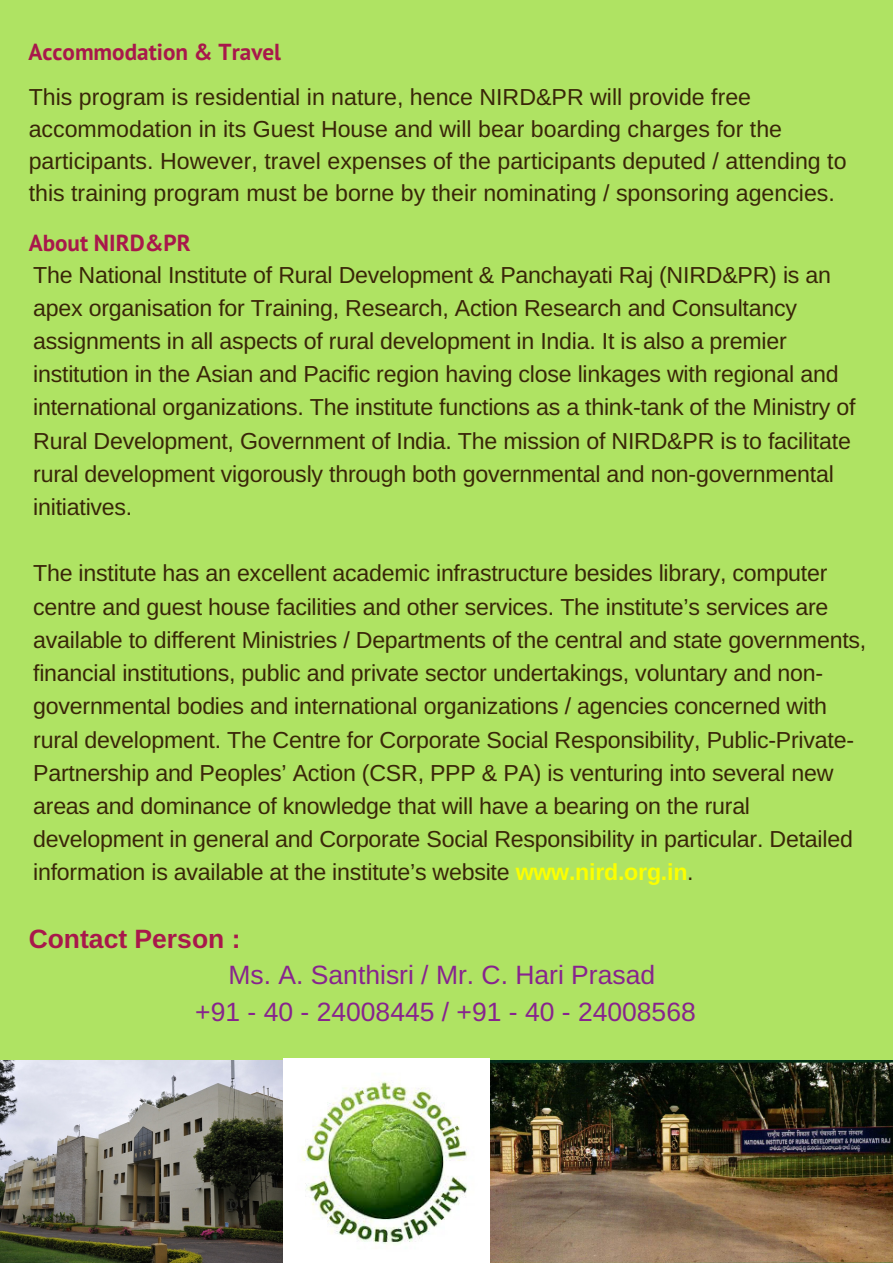
<style>
.page{position:relative;width:893px;height:1263px;background:#afe363}
.page>*{position:absolute;margin:0;border:0;box-sizing:border-box;transform-origin:0 0}
.t1{font:26.47px/36.6px "Arimo";color:#87248d;text-align:center}
.t2{font:700 26.47px "Arimo";color:#a8184b}
.t3{font:23.17px/33.2px "Arimo";letter-spacing:-.01em;color:#392608}
.t4{font:700 23.17px "PT Sans";color:#a8184b}
.s1{font-weight:700;color:#fcff00}
</style>
<div class="page">
<img style="left:490px;top:1061px;width:403px;height:202px">
<img style="left:0;top:1060px;width:284px;height:203px">
<img style="left:284px;top:1058px;width:206px;height:205px">
<p class="t4" style="left:28px;top:36px;width:254px">Accommodation &amp; Travel</p>
<p class="t3" style="left:29px;top:81px;width:819px;line-height:32.1px">This program is residential in nature, hence NIRD&amp;PR will provide free accommodation in its Guest House and will bear boarding charges for the participants. However, travel expenses of the participants deputed / attending to this training program must be borne by their nominating / sponsoring agencies.</p>
<p class="t4" style="left:29px;top:227px;width:164px">About NIRD&amp;PR</p>
<p class="t3" style="left:33px;top:258px;width:824px">The National Institute of Rural Development &amp; Panchayati Raj (NIRD&amp;PR) is an apex organisation for Training, Research, Action Research and Consultancy assignments in all aspects of rural development in India. It is also a premier institution in the Asian and Pacific region having close linkages with regional and international organizations. The institute functions as a think-tank of the Ministry of Rural Development, Government of India. The mission of NIRD&amp;PR is to facilitate rural development vigorously through both governmental and non-governmental initiatives.</p>
<p class="t3" style="left:33px;top:557px;width:835px">The institute has an excellent academic infrastructure besides library, computer centre and guest house facilities and other services. The institute’s services are available to different Ministries / Departments of the central and state governments, financial institutions, public and private sector undertakings, voluntary and non&shy;governmental bodies and international organizations / agencies concerned with rural development. The Centre for Corporate Social Responsibility, Public-Private-Partnership and Peoples’ Action (CSR, PPP &amp; PA) is venturing into several new areas and dominance of knowledge that will have a bearing on the rural development in general and Corporate Social Responsibility in particular. Detailed information is available at the institute’s website <span class="s1">www.nird.org.in</span>.</p>
<p class="t2" style="left:29px;top:924px;width:213px">Contact Person :</p>
<p class="t1" style="left:195px;top:957px;width:502px">Ms. A. Santhisri / Mr. C. Hari Prasad<br>+91 - 40 - 24008445 / +91 - 40 - 24008568</p>
</div>
